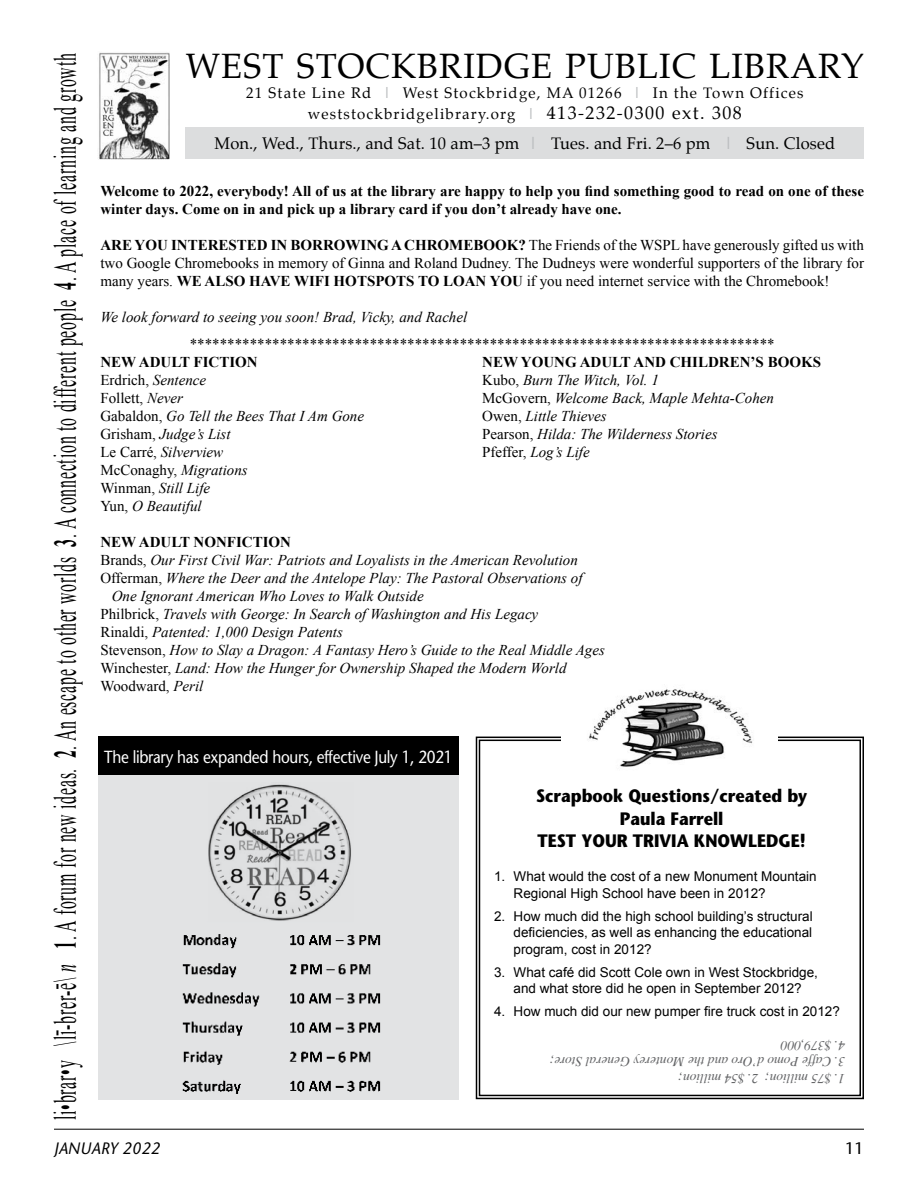
<style>
.page{position:relative;width:918px;height:1188px;background:#fff}
.page>*{position:absolute;margin:0;border:0;box-sizing:border-box;transform-origin:0 0}
.t1{font:34.5px "Palatino";letter-spacing:.03em;color:#000}
.t2{font:31.5px "Times New Roman";letter-spacing:.05em;color:#000;scale:.5 1}
.t3{font:700 18px/22.5px "Stone Sans";color:#000;text-align:center;scale:.91 1}
.t4{font:17.55px "Stone Sans";letter-spacing:-.02em;color:#fff;scale:.88 1}
.t5{font:16.5px "Palatino";letter-spacing:.01em;color:#000}
.t6{font:italic 16.5px "Stone Sans";color:#000}
.t7{font:16.5px "Stone Sans";color:#000}
.t8{font:italic 15px/18px "Times New Roman";color:#000}
.t9{font:15px/18px "Times New Roman";color:#000;text-align:justify}
.t10{font:700 15px/18px "Times New Roman";color:#000}
.t11{font:15px/21px "Palatino";letter-spacing:.08em;color:#000;text-align:center}
.t12{font:13.5px/16.5px "Arial";color:#000}
.t13{font:italic 13.5px "Times";color:#636466}
.s1{font-style:italic}
.s2{font-weight:700}
.s3{font-weight:700;color:#bcbec0}
.s4{font-size:18px}
.s5{font-weight:700;font-style:normal}
.s6{font-style:normal}
</style>
<div class="page">
<hr style="left:54px;top:1129px;width:810px;height:1px;background:#000">
<div style="left:98px;top:769px;width:361px;height:330px;background:#e2e3e4"></div>
<div style="left:186px;top:128px;width:678px;height:31px;background:#dcddde"></div>
<img style="left:98px;top:52px;width:72px;height:108px">
<svg style="left:475px;top:736px;width:389px;height:364px"></svg>
<img style="left:561px;top:689px;width:217px;height:86px">
<img style="left:182px;top:934px;width:199px;height:160px">
<div style="left:98px;top:737px;width:361px;height:38px;background:#000"></div>
<img style="left:208px;top:784px;width:143px;height:137px">
<h2 class="t2" style="left:44px;top:1120px;width:2135px;rotate:-90deg">li•brar•y \lī-brer-ē\ <span class="s1">n</span> <span class="s2">1</span>. A forum for new ideas. <span class="s2">2</span>. An escape to other worlds <span class="s2">3</span>. A connection to different people <span class="s2">4</span>. A place of learning and growth</h2>
<h1 class="t1" style="left:186px;top:38px;width:680px">WEST STOCKBRIDGE PUBLIC LIBRARY</h1>
<p class="t11" style="left:246px;top:82px;width:559px">21 State Line Rd <span class="s3">|</span> West Stockbridge, MA 01266 <span class="s3">|</span> In the Town Offices weststockbridgelibrary.org <span class="s3">|</span> <span class="s4">413-232-0300 ext. 308</span></p>
<p class="t5" style="left:215px;top:129px;width:622px">Mon., Wed., Thurs., and Sat. 10 am–3 pm <span class="s3">|</span> Tues. and Fri. 2–6 pm <span class="s3">|</span> Sun. Closed</p>
<p class="t10" style="left:100px;top:182px;width:765px">Welcome to 2022, everybody! All of us at the library are happy to help you find something good to read on one of these winter days. Come on in and pick up a library card if you don’t already have one.</p>
<p class="t9" style="left:100px;top:236px;width:765px"><span class="s2">ARE YOU INTERESTED IN BORROWING A CHROMEBOOK?</span> The Friends of the WSPL have generously gifted us with two Google Chromebooks in memory of Ginna and Roland Dudney. The Dudneys were wonderful supporters of the library for many years. <span class="s2">WE ALSO HAVE WIFI HOTSPOTS TO LOAN YOU</span> if you need internet service with the Chromebook!</p>
<p class="t8" style="left:100px;top:308px;width:368px">We look forward to seeing you soon! Brad, Vicky, and Rachel</p>
<p class="t9" style="left:190px;top:335px;width:586px">******************************************************************************</p>
<p class="t8" style="left:100px;top:353px;width:265px"><span class="s5">NEW ADULT FICTION<br></span><span class="s6">Erdrich,</span> Sentence<br><span class="s6">Follett,</span> Never<br><span class="s6">Gabaldon,</span> Go Tell the Bees That I Am Gone<br><span class="s6">Grisham,</span> Judge’s List<br><span class="s6">Le Carré,</span> Silverview<br><span class="s6">McConaghy,</span> Migrations<br><span class="s6">Winman,</span> Still Life<br><span class="s6">Yun,</span> O Beautiful</p>
<p class="t10" style="left:100px;top:533px;width:192px">NEW ADULT NONFICTION</p>
<p class="t8" style="left:100px;top:551px;width:479px"><span class="s6">Brands,</span> Our First Civil War: Patriots and Loyalists in the American Revolution</p>
<p class="t8" style="left:100px;top:569px;width:484px"><span class="s6">Offerman,</span> Where the Deer and the Antelope Play: The Pastoral Observations of</p>
<p class="t8" style="left:112px;top:587px;width:314px">One Ignorant American Who Loves to Walk Outside</p>
<p class="t8" style="left:100px;top:605px;width:439px"><span class="s6">Philbrick,</span> Travels with George: In Search of Washington and His Legacy</p>
<p class="t8" style="left:100px;top:623px;width:244px"><span class="s6">Rinaldi,</span> Patented: 1,000 Design Patents</p>
<p class="t8" style="left:100px;top:641px;width:506px"><span class="s6">Stevenson,</span> How to Slay a Dragon: A Fantasy Hero’s Guide to the Real Middle Ages</p>
<p class="t8" style="left:100px;top:659px;width:468px"><span class="s6">Winchester,</span> Land: How the Hunger for Ownership Shaped the Modern World</p>
<p class="t9" style="left:100px;top:677px;width:104px">Woodward, <span class="s1">Peril</span></p>
<p class="t8" style="left:482px;top:353px;width:340px"><span class="s5">NEW YOUNG ADULT AND CHILDREN’S BOOKS<br></span><span class="s6">Kubo,</span> Burn The Witch, Vol. 1<br><span class="s6">McGovern,</span> Welcome Back, Maple Mehta-Cohen<br><span class="s6">Owen,</span> Little Thieves<br><span class="s6">Pearson,</span> Hilda: The Wilderness Stories<br><span class="s6">Pfeffer,</span> Log’s Life</p>
<p class="t4" style="left:104px;top:746px;width:398px">The library has expanded hours, effective July 1, 2021</p>
<p class="t3" style="left:536px;top:785px;width:299px">Scrapbook Questions/created by<br>Paula Farrell<br>TEST YOUR TRIVIA KNOWLEDGE!</p>
<p class="t12" style="left:514px;top:868px;width:305px;text-indent:-20px">1. What would the cost of a new Monument Mountain<br>Regional High School have been in 2012?</p>
<p class="t12" style="left:514px;top:908px;width:301px;text-align:justify;text-indent:-20px">2. How much did the high school building’s structural deficiencies, as well as enhancing the educational program, cost in 2012?</p>
<p class="t12" style="left:494px;top:964px;width:325px;text-align:center">3. What café did Scott Cole own in West Stockbridge, and what store did he open in September 2012?</p>
<p class="t12" style="left:494px;top:1003px;width:347px">4. How much did our new pumper fire truck cost in 2012?</p>
<p class="t13" style="left:845px;top:1057px;width:66px;rotate:-180deg">4. $379,000</p>
<p class="t13" style="left:845px;top:1074px;width:297px;rotate:-180deg">3. Caffe Pomo d’Oro and the Monterey General Store;</p>
<p class="t13" style="left:845px;top:1090px;width:168px;rotate:-180deg">1. $75 million; 2. $54 million;</p>
<p class="t6" style="left:54px;top:1138px;width:108px">JANUARY 2022</p>
<p class="t7" style="left:845px;top:1138px;width:20px">11</p>
</div>
